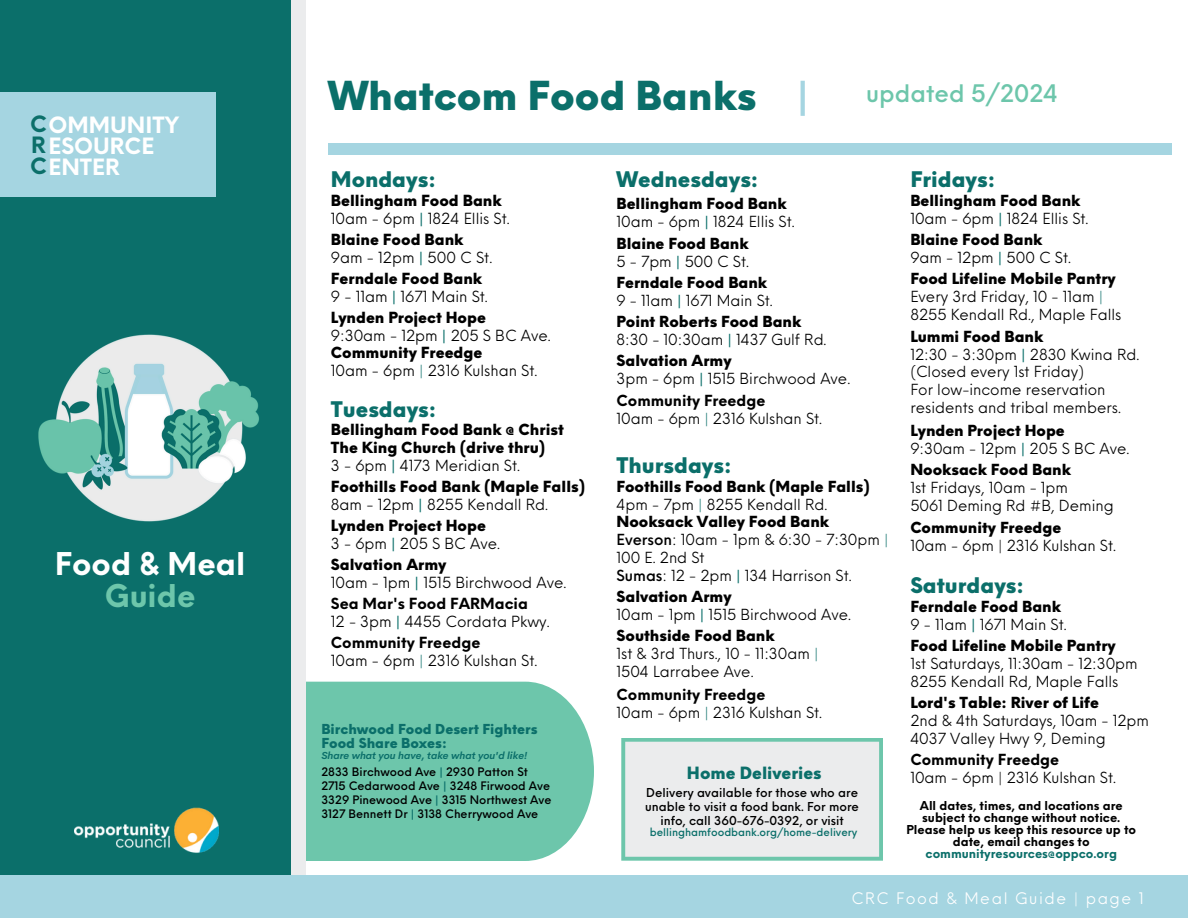
<style>
.page{position:relative;width:1188px;height:918px;background:#fff}
.page>*{position:absolute;margin:0;border:0;box-sizing:border-box;transform-origin:0 0}
.t1{font:900 39px "Neue Einstellung";color:#0b6f6a}
.t2{font:700 30.6px/32.7px "Neue Einstellung";color:#fff;text-align:center}
.t3{font:500 23.55px "Neue Einstellung";color:#6dc6ab}
.t4{font:700 21.9px/20.9px "Neue Einstellung";color:#fff}
.t5{font:900 21px "Neue Einstellung";color:#0b6f6a}
.t6{font:900 16.5px "Neue Einstellung";color:#0b6f6a}
.t7{font:15.6px "Neue Einstellung";letter-spacing:.1em;color:#fff}
.t8{font:15px/17.9px "Neue Einstellung";color:#000}
.t9{font:900 15px/17.7px "Neue Einstellung";color:#000}
.t10{font:700 15px "Neue Einstellung";color:#000}
.t11{font:900 13.5px/13.5px "Neue Einstellung";color:#0b6f6a}
.t12{font:700 12px/12px "Neue Einstellung";color:#000}
.t13{font:500 12px/13.6px "Neue Einstellung";color:#000;text-align:center}
.t14{font:500 11.4px/14.1px "Neue Einstellung";color:#000}
.t15{font:500 10.5px "Neue Einstellung";color:#0b6f6a}
.t16{font:italic 700 10.05px "Cerebri Sans";color:#0b6f6a}
.s1{color:#0b6f6a}
.s2{color:#6dc6ab}
.s3{color:#a5d5e1}
.s4{font-weight:500;color:#0b6f6a}
.s5{font-weight:700;color:#0b6f6a}
.s6{font-weight:500}
</style>
<div class="page">
<svg style="left:621px;top:738px;width:262px;height:123px;background:#dfe8e7"></svg>
<div style="left:305px;top:682px;width:289px;height:179px;background:#6dc6ab"></div>
<div style="left:0;top:0;width:299px;height:888px;background:#0b6f6a"></div>
<img style="left:74px;top:807px;width:144px;height:46px">
<img style="left:38px;top:334px;width:221px;height:188px">
<div style="left:0;top:92px;width:216px;height:105px;background:#a5d5e1"></div>
<div style="left:292px;top:0;width:13px;height:918px;background:#ebeced"></div>
<div style="left:0;top:875px;width:1188px;height:43px;background:#a5d5e1"></div>
<div style="left:328px;top:144px;width:844px;height:11px;background:#a5d5e1"></div>
<p class="t4" style="left:30px;top:112px;width:150px"><span class="s1">C</span>OMMUNITY<br><span class="s1">R</span>ESOURCE<br><span class="s1">C</span>ENTER</p>
<p class="t2" style="left:55px;top:544px;width:192px">Food &amp; Meal<br><span class="s2">Guide</span></p>
<p class="t1" style="left:328px;top:60px;width:483px">Whatcom Food Banks <span class="s3">|</span></p>
<p class="t3" style="left:866px;top:72px;width:193px">updated 5/2024</p>
<p class="t5" style="left:331px;top:160px;width:106px">Mondays:</p>
<p class="t9" style="left:331px;top:190px;width:172px">Bellingham Food Bank</p>
<p class="t8" style="left:331px;top:208px;width:180px">10am - 6pm <span class="s4">|</span> 1824 Ellis St.</p>
<p class="t9" style="left:331px;top:229px;width:134px">Blaine Food Bank</p>
<p class="t8" style="left:331px;top:247px;width:163px">9am - 12pm <span class="s4">|</span> 500 C St.</p>
<p class="t9" style="left:331px;top:268px;width:153px">Ferndale Food Bank</p>
<p class="t8" style="left:331px;top:286px;width:158px">9 - 11am <span class="s4">|</span> 1671 Main St.</p>
<p class="t9" style="left:331px;top:307px;width:157px">Lynden Project Hope</p>
<p class="t8" style="left:331px;top:325px;width:221px">9:30am - 12pm <span class="s4">|</span> 205 S BC Ave.</p>
<p class="t9" style="left:331px;top:343px;width:153px">Community Freedge</p>
<p class="t8" style="left:331px;top:361px;width:208px">10am - 6pm <span class="s1">|</span> 2316 Kulshan St.</p>
<p class="t5" style="left:331px;top:390px;width:107px">Tuesdays:</p>
<p class="t9" style="left:331px;top:420px;width:234px">Bellingham Food Bank @ Christ<br>The King Church (drive thru)</p>
<p class="t8" style="left:331px;top:455px;width:191px">3 - 6pm <span class="s4">|</span> 4173 Meridian St.</p>
<p class="t9" style="left:331px;top:476px;width:256px">Foothills Food Bank (Maple Falls)</p>
<p class="t8" style="left:331px;top:494px;width:219px">8am - 12pm <span class="s4">|</span> 8255 Kendall Rd.</p>
<p class="t9" style="left:331px;top:515px;width:157px">Lynden Project Hope</p>
<p class="t8" style="left:331px;top:533px;width:171px">3 - 6pm <span class="s4">|</span> 205 S BC Ave.</p>
<p class="t9" style="left:331px;top:554px;width:117px">Salvation Army</p>
<p class="t8" style="left:331px;top:572px;width:237px">10am - 1pm <span class="s4">|</span> 1515 Birchwood Ave.</p>
<p class="t10" style="left:331px;top:590px;width:199px">Sea Mar's Food FARMacia</p>
<p class="t8" style="left:331px;top:611px;width:220px">12 - 3pm <span class="s4">|</span> 4455 Cordata Pkwy.</p>
<p class="t10" style="left:331px;top:629px;width:151px">Community Freedge</p>
<p class="t8" style="left:331px;top:650px;width:208px">10am - 6pm <span class="s1">|</span> 2316 Kulshan St.</p>
<p class="t11" style="left:321px;top:721px;width:218px">Birchwood Food Desert Fighters<br>Food Share Boxes:</p>
<p class="t16" style="left:321px;top:749px;width:207px">Share what you have, take what you'd like!</p>
<p class="t14" style="left:321px;top:764px;width:232px">2833 Birchwood Ave <span class="s5">|</span> 2930 Patton St 2715 Cedarwood Ave <span class="s5">|</span> 3248 Firwood Ave 3329 Pinewood Ave <span class="s5">|</span> 3315 Northwest Ave 3127 Bennett Dr <span class="s5">|</span> 3138 Cherrywood Ave</p>
<h3 class="t5" style="left:617px;top:160px;width:143px">Wednesdays:</h3>
<h3 class="t9" style="left:617px;top:194px;width:172px">Bellingham Food Bank</h3>
<p class="t8" style="left:617px;top:212px;width:180px">10am - 6pm <span class="s4">|</span> 1824 Ellis St.</p>
<h2 class="t9" style="left:617px;top:233px;width:134px">Blaine Food Bank</h2>
<p class="t8" style="left:617px;top:251px;width:134px">5 - 7pm <span class="s4">|</span> 500 C St.</p>
<p class="t9" style="left:617px;top:272px;width:152px">Ferndale Food Bank</p>
<h1 class="t8" style="left:617px;top:290px;width:158px">9 - 11am <span class="s4">|</span> 1671 Main St.</h1>
<h4 class="t9" style="left:617px;top:311px;width:186px">Point Roberts Food Bank</h4>
<p class="t8" style="left:617px;top:329px;width:212px">8:30 - 10:30am <span class="s4">|</span> 1437 Gulf Rd.</p>
<p class="t9" style="left:617px;top:351px;width:117px">Salvation Army</p>
<p class="t8" style="left:617px;top:369px;width:235px">3pm - 6pm <span class="s4">|</span> 1515 Birchwood Ave.</p>
<p class="t10" style="left:617px;top:387px;width:150px">Community Freedge</p>
<p class="t8" style="left:617px;top:408px;width:207px">10am - 6pm <span class="s1">|</span> 2316 Kulshan St.</p>
<p class="t5" style="left:617px;top:446px;width:116px">Thursdays:</p>
<p class="t9" style="left:617px;top:476px;width:255px">Foothills Food Bank (Maple Falls)</p>
<p class="t8" style="left:617px;top:494px;width:212px">4pm - 7pm <span class="s1">|</span> 8255 Kendall Rd.</p>
<p class="t9" style="left:617px;top:511px;width:214px">Nooksack Valley Food Bank</p>
<p class="t8" style="left:617px;top:529px;width:274px"><span class="s6">Everson</span>: 10am - 1pm &amp; 6:30 - 7:30pm <span class="s1">|</span></p>
<p class="t8" style="left:617px;top:547px;width:90px">100 E. 2nd St</p>
<p class="t8" style="left:617px;top:565px;width:237px"><span class="s6">Sumas</span>: 12 - 2pm <span class="s4">|</span> 134 Harrison St.</p>
<p class="t9" style="left:617px;top:586px;width:117px">Salvation Army</p>
<p class="t8" style="left:617px;top:604px;width:236px">10am - 1pm <span class="s4">|</span> 1515 Birchwood Ave.</p>
<p class="t9" style="left:617px;top:626px;width:160px">Southside Food Bank</p>
<p class="t8" style="left:617px;top:644px;width:203px">1st &amp; 3rd Thurs., 10 - 11:30am <span class="s1">|</span></p>
<p class="t8" style="left:617px;top:661px;width:139px">1504 Larrabee Ave.</p>
<p class="t10" style="left:617px;top:681px;width:150px">Community Freedge</p>
<p class="t8" style="left:617px;top:702px;width:207px">10am - 6pm <span class="s1">|</span> 2316 Kulshan St.</p>
<p class="t6" style="left:687px;top:757px;width:136px">Home Deliveries</p>
<p class="t13" style="left:645px;top:785px;width:215px">Delivery available for those who are unable to visit a food bank. For more info, call 360-676-0392, or visit</p>
<p class="t15" style="left:650px;top:823px;width:209px">bellinghamfoodbank.org/home-delivery</p>
<h5 class="t5" style="left:910px;top:160px;width:86px">Fridays:</h5>
<p class="t9" style="left:910px;top:190px;width:172px">Bellingham Food Bank</p>
<p class="t8" style="left:910px;top:208px;width:180px">10am - 6pm <span class="s4">|</span> 1824 Ellis St.</p>
<p class="t9" style="left:910px;top:229px;width:134px">Blaine Food Bank</p>
<p class="t8" style="left:910px;top:247px;width:162px">9am - 12pm <span class="s4">|</span> 500 C St.</p>
<p class="t9" style="left:910px;top:269px;width:207px">Food Lifeline Mobile Pantry</p>
<p class="t8" style="left:910px;top:287px;width:194px">Every 3rd Friday, 10 - 11am <span class="s1">|</span></p>
<p class="t8" style="left:910px;top:304px;width:213px">8255 Kendall Rd., Maple Falls</p>
<p class="t9" style="left:910px;top:326px;width:134px">Lummi Food Bank</p>
<p class="t8" style="left:910px;top:344px;width:231px">12:30 - 3:30pm <span class="s4">|</span> 2830 Kwina Rd. (Closed every 1st Friday)</p>
<p class="t8" style="left:910px;top:379px;width:212px">For low-income reservation residents and tribal members.</p>
<p class="t9" style="left:910px;top:420px;width:156px">Lynden Project Hope</p>
<p class="t8" style="left:910px;top:438px;width:221px">9:30am - 12pm <span class="s4">|</span> 205 S BC Ave.</p>
<p class="t9" style="left:910px;top:460px;width:162px">Nooksack Food Bank</p>
<p class="t8" style="left:910px;top:478px;width:159px">1st Fridays, 10am - 1pm</p>
<p class="t8" style="left:910px;top:495px;width:205px">5061 Deming Rd #B, Deming</p>
<p class="t9" style="left:910px;top:517px;width:152px">Community Freedge</p>
<p class="t8" style="left:910px;top:535px;width:207px">10am - 6pm | 2316 Kulshan St.</p>
<p class="t5" style="left:910px;top:566px;width:115px">Saturdays:</p>
<p class="t9" style="left:910px;top:596px;width:152px">Ferndale Food Bank</p>
<p class="t8" style="left:910px;top:614px;width:158px">9 - 11am <span class="s4">|</span> 1671 Main St.</p>
<p class="t9" style="left:910px;top:635px;width:207px">Food Lifeline Mobile Pantry</p>
<p class="t8" style="left:910px;top:653px;width:229px">1st Saturdays, 11:30am - 12:30pm</p>
<p class="t8" style="left:910px;top:671px;width:210px">8255 Kendall Rd, Maple Falls</p>
<p class="t9" style="left:910px;top:692px;width:190px">Lord's Table: River of Life</p>
<p class="t8" style="left:910px;top:710px;width:240px">2nd &amp; 4th Saturdays, 10am - 12pm</p>
<p class="t8" style="left:910px;top:728px;width:197px">4037 Valley Hwy 9, Deming</p>
<p class="t10" style="left:910px;top:746px;width:150px">Community Freedge</p>
<p class="t8" style="left:910px;top:767px;width:207px">10am - 6pm | 2316 Kulshan St.</p>
<p class="t12" style="left:920px;top:799px;width:204px">All dates, times, and locations are subject to change without notice.</p>
<p class="t12" style="left:906px;top:823px;width:231px;text-align:center">Please help us keep this resource up to date, email changes to <span class="s1">communityresources@oppco.org</span></p>
<p class="t7" style="left:851px;top:884px;width:294px">CRC Food &amp; Meal Guide | page 1</p>
</div>
